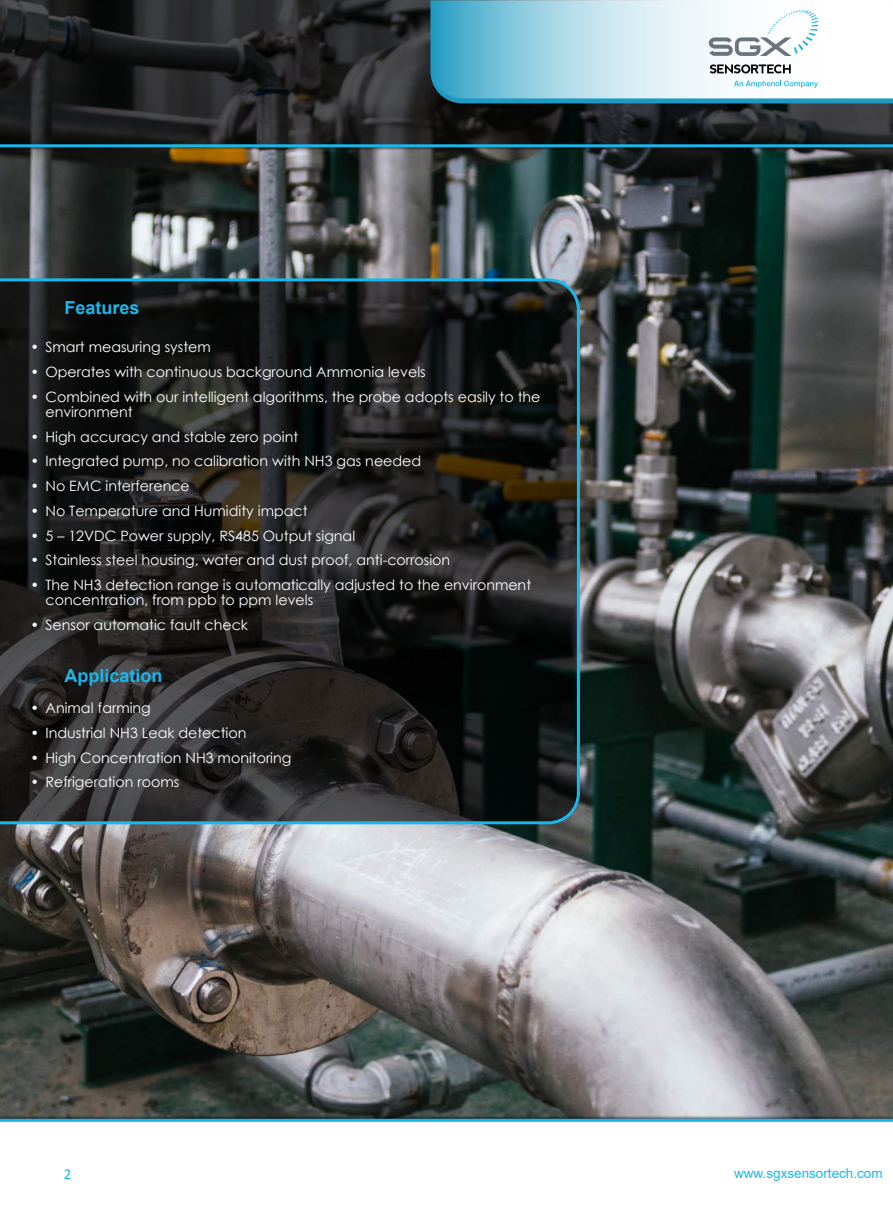
<style>
.page{position:relative;width:893px;height:1212px;background:#fff}
.page>*{position:absolute;margin:0;border:0;box-sizing:border-box;transform-origin:0 0}
.t1{font:700 18px "Arial";color:#1ab7ea}
.t2{font:15px "Calibri";color:#1ab7ea}
.t3{font:14.25px/15px "Century Gothic";color:#fff}
.t4{font:13.5px "Arial";color:#1ab7ea}
</style>
<div class="page">
<img style="left:0;top:151px;width:893px;height:964px">
<div style="left:0;top:0;width:893px;height:146px;background:#000;opacity:.65"></div>
<img style="left:0;top:143px;width:893px;height:8px">
<hr style="left:0;top:144px;width:893px;height:3px;background:#1ab7ea">
<svg style="left:0;top:277px;width:581px;height:549px;background:#1e2121"></svg>
<svg style="left:430px;top:98px;width:463px;height:5px;background:#2b99bd"></svg>
<img style="left:430px;top:0;width:463px;height:98px">
<svg style="left:709px;top:10px;width:109px;height:46px"></svg>
<svg style="left:710px;top:64px;width:81px;height:9px"></svg>
<svg style="left:734px;top:81px;width:84px;height:7px"></svg>
<img style="left:0;top:1115px;width:893px;height:4px">
<hr style="left:0;top:1119px;width:893px;height:3px;background:#1ab7ea">
<p class="t1" style="left:64px;top:295px;width:77px">Features</p>
<p class="t3" style="left:30px;top:339px;width:182px">• Smart measuring system</p>
<p class="t3" style="left:30px;top:364px;width:397px">• Operates with continuous background Ammonia levels</p>
<p class="t3" style="left:45px;top:389px;width:497px;text-indent:-15px">• Combined with our intelligent algorithms, the probe adopts easily to the environment</p>
<p class="t3" style="left:30px;top:429px;width:269px">• High accuracy and stable zero point</p>
<p class="t3" style="left:30px;top:453px;width:392px">• Integrated pump, no calibration with NH3 gas needed</p>
<p class="t3" style="left:30px;top:478px;width:161px">• No EMC interference</p>
<p class="t3" style="left:30px;top:503px;width:279px">• No Temperature and Humidity impact</p>
<p class="t3" style="left:30px;top:528px;width:326px">• 5 – 12VDC Power supply, RS485 Output signal</p>
<p class="t3" style="left:30px;top:552px;width:421px">• Stainless steel housing, water and dust proof, anti-corrosion</p>
<p class="t3" style="left:45px;top:577px;width:487px;text-indent:-15px">• The NH3 detection range is automatically adjusted to the environment concentration, from ppb to ppm levels</p>
<p class="t3" style="left:30px;top:617px;width:219px">• Sensor automatic fault check</p>
<p class="t1" style="left:64px;top:663px;width:100px">Application</p>
<p class="t3" style="left:30px;top:700px;width:122px">• Animal farming</p>
<p class="t3" style="left:30px;top:725px;width:217px">• Industrial NH3 Leak detection</p>
<p class="t3" style="left:30px;top:750px;width:262px">• High Concentration NH3 monitoring</p>
<p class="t3" style="left:30px;top:774px;width:150px">• Refrigeration rooms</p>
<p class="t2" style="left:64px;top:1163px;width:9px">2</p>
<p class="t4" style="left:734px;top:1164px;width:150px">www.sgxsensortech.com</p>
</div>
